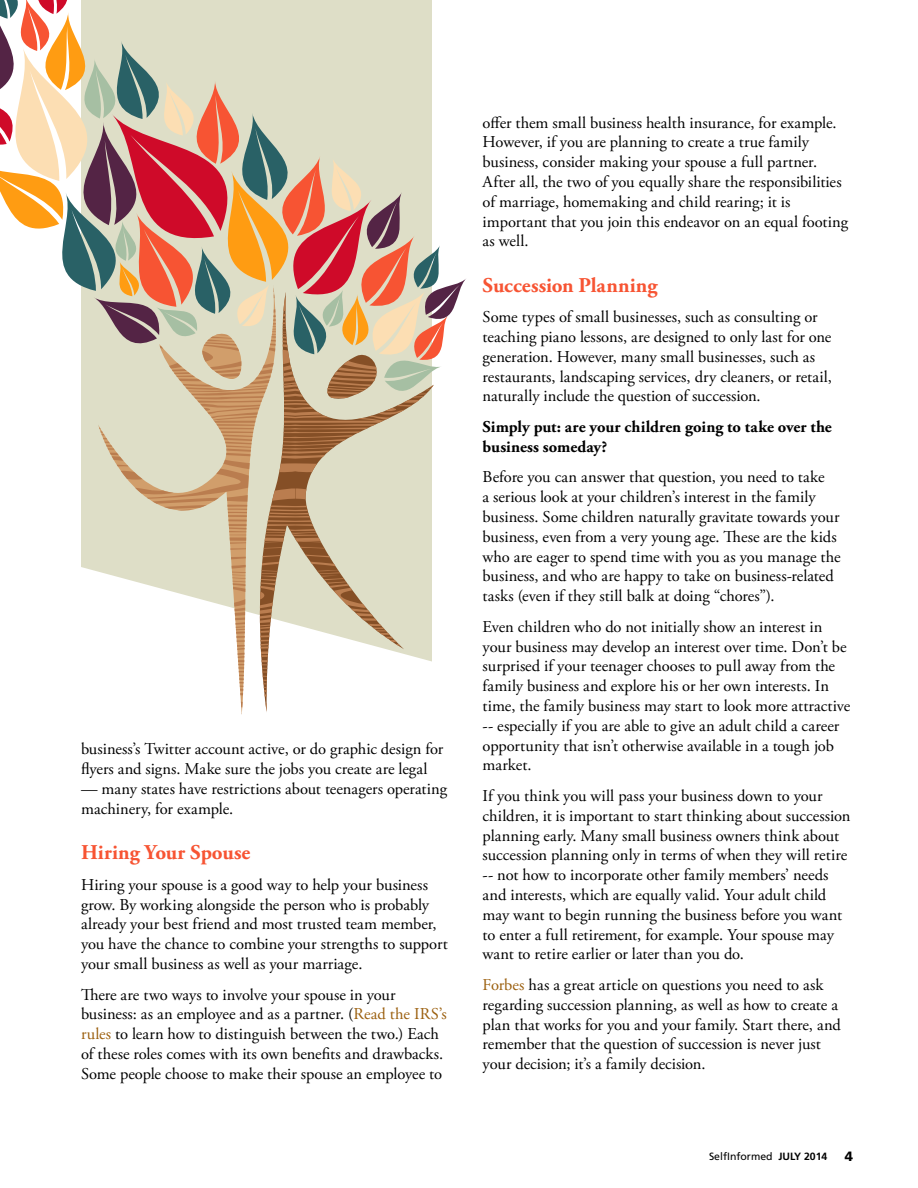
<style>
.page{position:relative;width:918px;height:1188px;background:#fff}
.page>*{position:absolute;margin:0;border:0;box-sizing:border-box;transform-origin:0 0}
.t1{font:700 21px "Adobe Garamond Pro";color:#f75433}
.t2{font:16.5px/19.8px "Adobe Garamond Pro";color:#000}
.t3{font:700 16.5px/19.8px "Adobe Garamond Pro";color:#000}
.t4{font:900 13.5px "Frutiger";color:#000}
.t5{font:10.5px "Frutiger";color:#000}
.s1{color:#9b5f0e}
.s2{font-weight:700}
</style>
<div class="page">
<svg style="left:284px;top:409px;width:148px;height:253px;background:#d3c8af"></svg>
<svg style="left:276px;top:409px;width:8px;height:213px;background:#bfa686"></svg>
<svg style="left:98px;top:409px;width:178px;height:306px;fill:#dedec7"></svg>
<svg style="left:0;top:0;width:466px;height:409px"></svg>
<p class="t2" style="left:81px;top:740px;width:364px">business’s Twitter account active, or do graphic design for flyers and signs. Make sure the jobs you create are legal</p>
<p class="t2" style="left:81px;top:780px;width:368px">— many states have restrictions about teenagers operating machinery, for example.</p>
<p class="t1" style="left:81px;top:840px;width:171px">Hiring Your Spouse</p>
<p class="t2" style="left:81px;top:875px;width:368px">Hiring your spouse is a good way to help your business grow. By working alongside the person who is probably already your best friend and most trusted team member, you have the chance to combine your strengths to support your small business as well as your marriage.</p>
<p class="t2" style="left:81px;top:985px;width:367px">There are two ways to involve your spouse in your business: as an employee and as a partner. (<span class="s1">Read the IRS’s rules</span> to learn how to distinguish between the two.) Each of these roles comes with its own benefits and drawbacks.<br>Some people choose to make their spouse an employee to</p>
<p class="t2" style="left:483px;top:113px;width:367px">offer them small business health insurance, for example.<br>However, if you are planning to create a true family business, consider making your spouse a full partner.<br>After all, the two of you equally share the responsibilities of marriage, homemaking and child rearing; it is important that you join this endeavor on an equal footing as well.</p>
<p class="t1" style="left:483px;top:273px;width:176px">Succession Planning</p>
<p class="t2" style="left:483px;top:308px;width:351px">Some types of small businesses, such as consulting or teaching piano lessons, are designed to only last for one generation. However, many small businesses, such as restaurants, landscaping services, dry cleaners, or retail, naturally include the question of succession.</p>
<p class="t3" style="left:483px;top:417px;width:351px">Simply put: are your children going to take over the business someday?</p>
<p class="t2" style="left:483px;top:468px;width:360px">Before you can answer that question, you need to take<br>a serious look at your children’s interest in the family business. Some children naturally gravitate towards your business, even from a very young age. These are the kids who are eager to spend time with you as you manage the business, and who are happy to take on business-related tasks (even if they still balk at doing “chores”).</p>
<p class="t2" style="left:483px;top:617px;width:369px">Even children who do not initially show an interest in your business may develop an interest over time. Don’t be surprised if your teenager chooses to pull away from the family business and explore his or her own interests. In time, the family business may start to look more attractive -- especially if you are able to give an adult child a career opportunity that isn’t otherwise available in a tough job market.</p>
<p class="t2" style="left:483px;top:787px;width:369px">If you think you will pass your business down to your children, it is important to start thinking about succession planning early. Many small business owners think about succession planning only in terms of when they will retire -- not how to incorporate other family members’ needs and interests, which are equally valid. Your adult child may want to begin running the business before you want to enter a full retirement, for example. Your spouse may want to retire earlier or later than you do.</p>
<p class="t2" style="left:483px;top:976px;width:360px"><span class="s1">Forbes</span> has a great article on questions you need to ask regarding succession planning, as well as how to create a plan that works for you and your family. Start there, and remember that the question of succession is never just your decision; it’s a family decision.</p>
<p class="t5" style="left:709px;top:1150px;width:120px">SelfInformed <span class="s2">JULY 2014</span></p>
<p class="t4" style="left:845px;top:1148px;width:10px">4</p>
</div>
